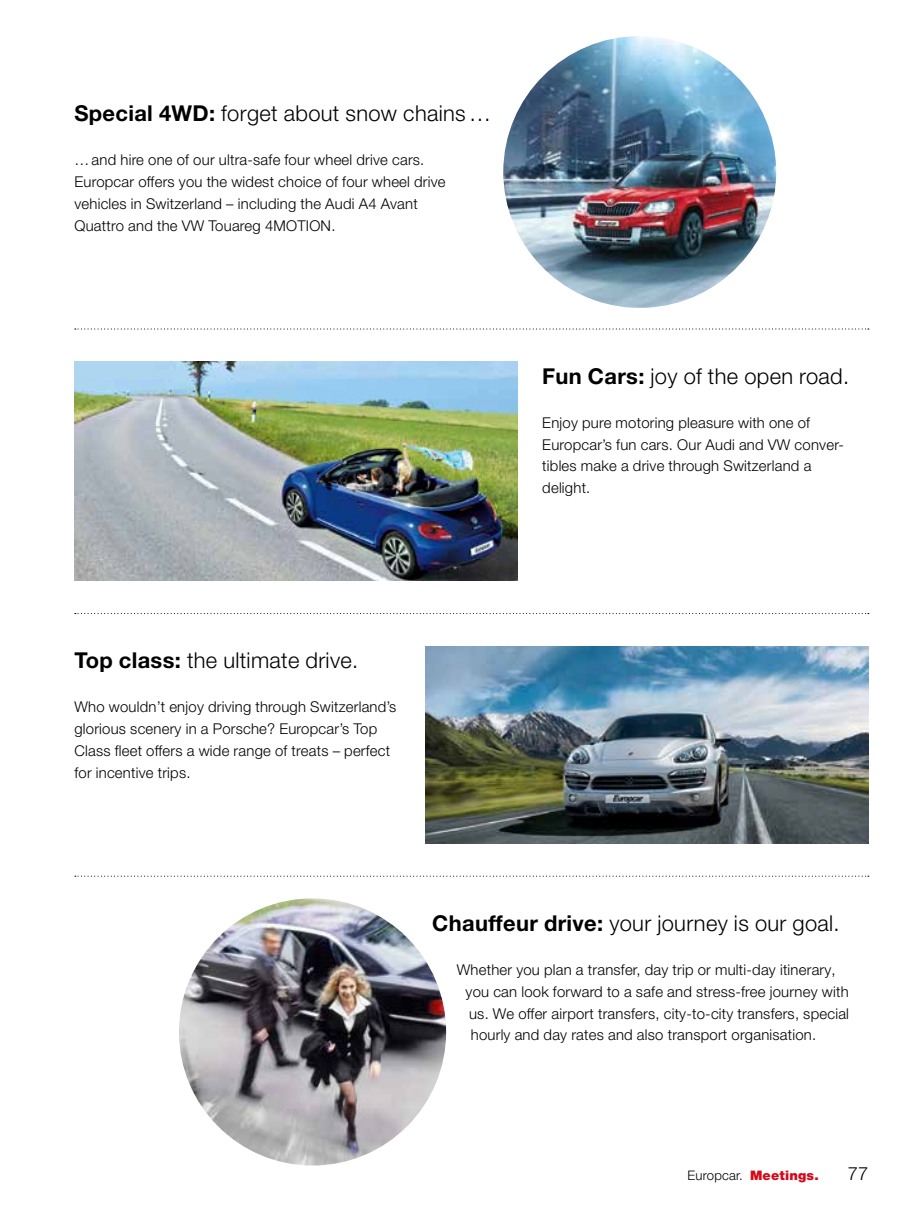
<style>
.page{position:relative;width:918px;height:1216px;background:#fff}
.page>*{position:absolute;margin:0;border:0;box-sizing:border-box;transform-origin:0 0}
.t1{font:300 21.88px "Helvetica Neue LT Pro";letter-spacing:.015em;color:#000}
.t2{font:300 18.38px "Helvetica Neue LT Pro";color:#000}
.t3{font:300 14.88px/21.9px "Helvetica Neue LT Pro";letter-spacing:.015em;color:#000}
.t4{font:300 13.12px "Helvetica Neue LT Pro";letter-spacing:.015em;color:#000}
.s1{font-weight:700}
.s2{font-weight:900;color:#d40919}
</style>
<div class="page">
<svg style="left:75px;top:875px;width:794px;height:1px"></svg>
<svg style="left:75px;top:613px;width:794px;height:1px"></svg>
<svg style="left:75px;top:328px;width:794px;height:1px"></svg>
<img style="left:503px;top:36px;width:273px;height:272px">
<img style="left:179px;top:898px;width:267px;height:267px;border-radius:134px">
<img style="left:74px;top:362px;width:443px;height:218px">
<img style="left:425px;top:646px;width:443px;height:197px">
<h1 class="t1" style="left:74px;top:100px;width:418px"><span class="s1">Special 4WD:</span> forget about snow chains…</h1>
<p class="t3" style="left:74px;top:148px;width:373px">…and hire one of our ultra-safe four wheel drive cars.<br>Europcar offers you the widest choice of four wheel drive vehicles in Switzerland – including the Audi A4 Avant Quattro and the VW Touareg 4MOTION.</p>
<h1 class="t1" style="left:74px;top:647px;width:285px"><span class="s1">Top class:</span> the ultimate drive.</h1>
<p class="t3" style="left:74px;top:695px;width:323px">Who wouldn’t enjoy driving through Switzerland’s glorious scenery in a Porsche? Europcar’s Top Class fleet offers a wide range of treats – perfect for incentive trips.</p>
<h1 class="t1" style="left:542px;top:362px;width:308px"><span class="s1">Fun Cars:</span> joy of the open road.</h1>
<p class="t3" style="left:542px;top:411px;width:303px">Enjoy pure motoring pleasure with one of Europcar’s fun cars. Our Audi and VW conver&shy;tibles make a drive through Switzerland a delight.</p>
<h1 class="t1" style="left:432px;top:909px;width:409px"><span class="s1">Chauffeur drive:</span> your journey is our goal.</h1>
<p class="t3" style="left:457px;top:958px;width:380px">Whether you plan a transfer, day trip or multi-day itinerary,</p>
<p class="t3" style="left:465px;top:980px;width:384px">you can look forward to a safe and stress-free journey with</p>
<p class="t3" style="left:469px;top:1001px;width:381px">us. We offer airport transfers, city-to-city transfers, special</p>
<p class="t3" style="left:471px;top:1023px;width:347px">hourly and day rates and also transport organisation.</p>
<p class="t4" style="left:687px;top:1167px;width:133px">Europcar. <span class="s2">Meetings.</span></p>
<p class="t2" style="left:848px;top:1162px;width:22px">77</p>
</div>
